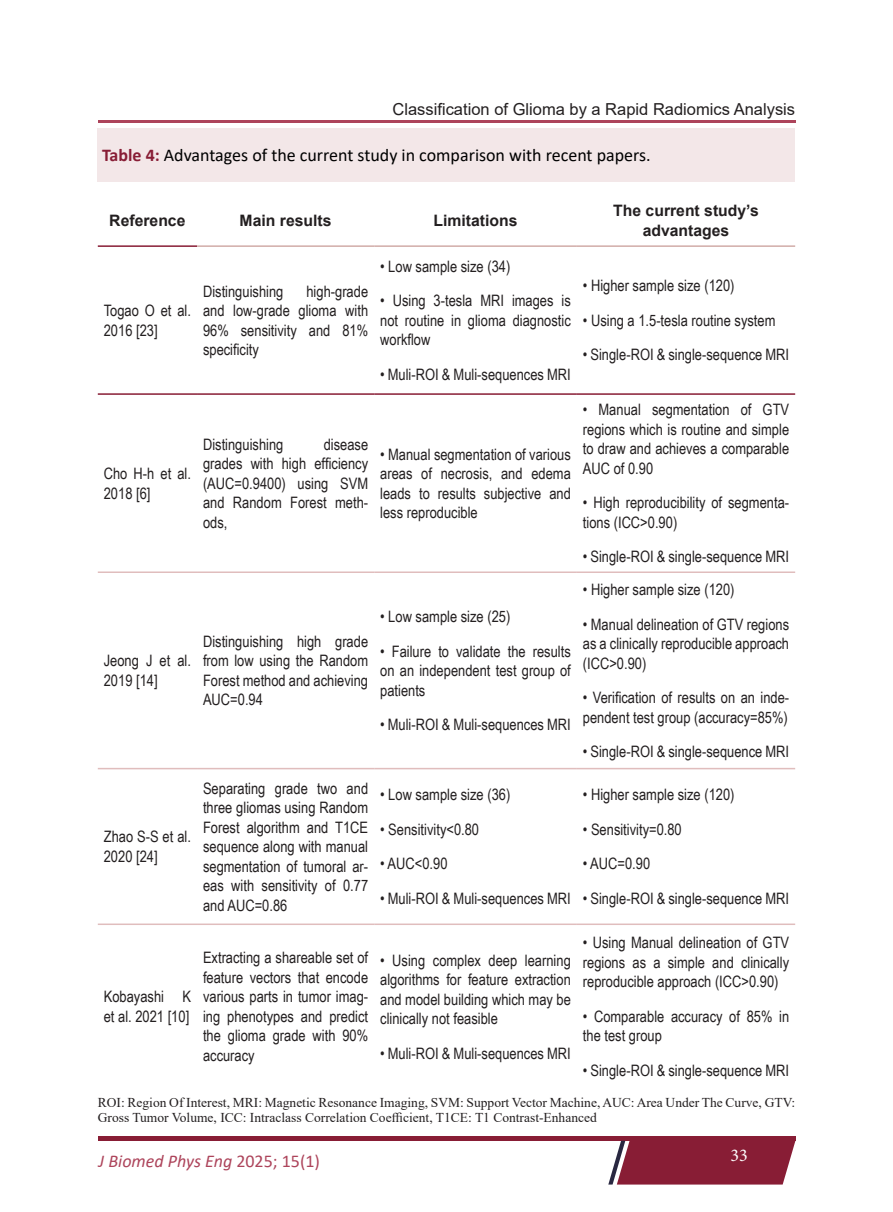
<style>
.page{position:relative;width:893px;height:1212px;background:#fff}
.page>*{position:absolute;margin:0;border:0;box-sizing:border-box;transform-origin:0 0}
.Figure{font:18px "Calibri";color:#000}
.t1{font:italic 18px "Calibri";color:#ad445b}
.t2{font:18px "Minion Pro";color:#fff}
.Running_Title{font:16.5px "Arial";color:#231f20}
.t3{font:15.75px/19.5px "Arial Narrow";color:#231f20;text-align:justify}
.t4{font:700 15.75px/19.5px "Arial";color:#231f20;text-align:center}
.t5{font:13.5px/15px "Times New Roman";color:#231f20}
.s1{font-weight:700;color:#881d35}
.s2{font-style:normal}
</style>
<div class="page">
<div style="left:98px;top:1136px;width:697px;height:5px;background:#881d35"></div>
<svg style="left:608px;top:1141px;width:187px;height:43px;background:#903147"></svg>
<hr style="left:98px;top:120px;width:698px;height:2px;background:#ad445b">
<hr style="left:98px;top:571px;width:99px;height:2px;background:#e0bdbd">
<hr style="left:197px;top:571px;width:177px;height:2px;background:#e0bdbd">
<hr style="left:374px;top:571px;width:203px;height:2px;background:#e0bdbd">
<hr style="left:577px;top:571px;width:218px;height:2px;background:#e0bdbd">
<hr style="left:98px;top:768px;width:99px;height:1px;background:#e0bdbd">
<hr style="left:197px;top:768px;width:177px;height:1px;background:#e0bdbd">
<hr style="left:374px;top:768px;width:203px;height:1px;background:#e0bdbd">
<hr style="left:577px;top:768px;width:218px;height:1px;background:#e0bdbd">
<hr style="left:98px;top:923px;width:99px;height:2px;background:#e0bdbd">
<hr style="left:197px;top:923px;width:177px;height:2px;background:#e0bdbd">
<hr style="left:374px;top:923px;width:203px;height:2px;background:#e0bdbd">
<hr style="left:577px;top:923px;width:218px;height:2px;background:#e0bdbd">
<hr style="left:98px;top:245px;width:99px;height:2px;background:#881d35">
<hr style="left:98px;top:393px;width:99px;height:2px;background:#881d35">
<hr style="left:197px;top:393px;width:177px;height:2px;background:#881d35">
<hr style="left:374px;top:393px;width:203px;height:2px;background:#881d35">
<hr style="left:577px;top:393px;width:218px;height:2px;background:#881d35">
<hr style="left:197px;top:245px;width:177px;height:2px;background:#d1aca8">
<hr style="left:374px;top:245px;width:203px;height:2px;background:#d1aca8">
<hr style="left:577px;top:245px;width:218px;height:2px;background:#d1aca8">
<div style="left:98px;top:128px;width:697px;height:53px;background:#f3e7e8"></div>
<p class="Running_Title" style="left:393px;top:98px;width:404px">Classification of Glioma by a Rapid Radiomics Analysis</p>
<p class="Figure" style="left:102px;top:143px;width:550px"><span class="s1">Table 4:</span> Advantages of the current study in comparison with recent papers.</p>
<p class="t4" style="left:109px;top:211px;width:78px">Reference</p>
<p class="t4" style="left:240px;top:211px;width:93px">Main results</p>
<p class="t4" style="left:434px;top:211px;width:86px">Limitations</p>
<p class="t4" style="left:613px;top:201px;width:147px">The current study’s advantages</p>
<p class="t3" style="left:104px;top:300px;width:89px">Togao O et al.<br>2016 [23]</p>
<p class="t3" style="left:104px;top:463px;width:89px">Cho H-h et al.<br>2018 [6]</p>
<p class="t3" style="left:104px;top:650px;width:89px">Jeong J et al.<br>2019 [14]</p>
<p class="t3" style="left:104px;top:826px;width:89px">Zhao S-S et al.<br>2020 [24]</p>
<p class="t3" style="left:203px;top:281px;width:167px;text-indent:103px">high-grade and low-grade glioma with 96% sensitivity and 81% specificity</p>
<p class="t3" style="left:203px;top:281px;width:82px">Distinguishing</p>
<p class="t3" style="left:380px;top:256px;width:132px">• Low sample size (34)</p>
<p class="t3" style="left:380px;top:290px;width:192px">• Using 3-tesla MRI images is not routine in glioma diagnostic workflow</p>
<p class="t3" style="left:380px;top:364px;width:192px">• Muli-ROI &amp; Muli-sequences MRI</p>
<p class="t3" style="left:203px;top:434px;width:167px;text-indent:121px">disease grades with high efficiency (AUC=0.9400) using SVM and Random Forest meth&shy;ods,</p>
<p class="t3" style="left:380px;top:444px;width:192px">• Manual segmentation of various areas of necrosis, and edema leads to results subjective and less reproducible</p>
<p class="t3" style="left:203px;top:434px;width:82px">Distinguishing</p>
<p class="t3" style="left:203px;top:631px;width:167px">Distinguishing high grade from low using the Random Forest method and achieving AUC=0.94</p>
<p class="t3" style="left:380px;top:606px;width:132px">• Low sample size (25)</p>
<p class="t3" style="left:380px;top:641px;width:192px">• Failure to validate the results on an independent test group of patients</p>
<p class="t3" style="left:380px;top:714px;width:192px">• Muli-ROI &amp; Muli-sequences MRI</p>
<p class="t3" style="left:203px;top:778px;width:167px">Separating grade two and three gliomas using Random Forest algorithm and T1CE sequence along with manual segmentation of tumoral ar&shy;eas with sensitivity of 0.77 and AUC=0.86</p>
<p class="t3" style="left:380px;top:784px;width:132px">• Low sample size (36)</p>
<p class="t3" style="left:380px;top:819px;width:100px">• Sensitivity&lt;0.80</p>
<p class="t3" style="left:380px;top:853px;width:69px">• AUC&lt;0.90</p>
<p class="t3" style="left:380px;top:888px;width:192px">• Muli-ROI &amp; Muli-sequences MRI</p>
<p class="t3" style="left:583px;top:275px;width:153px">• Higher sample size (120)</p>
<p class="t3" style="left:583px;top:310px;width:194px">• Using a 1.5-tesla routine system</p>
<p class="t3" style="left:583px;top:344px;width:208px">• Single-ROI &amp; single-sequence MRI</p>
<p class="t3" style="left:583px;top:399px;width:208px">• Manual segmentation of GTV regions which is routine and simple to draw and achieves a comparable AUC of 0.90</p>
<p class="t3" style="left:583px;top:492px;width:208px">• High reproducibility of segmenta&shy;tions (ICC&gt;0.90)</p>
<p class="t3" style="left:583px;top:546px;width:208px">• Single-ROI &amp; single-sequence MRI</p>
<p class="t3" style="left:583px;top:579px;width:153px">• Higher sample size (120)</p>
<p class="t3" style="left:583px;top:614px;width:208px">• Manual delineation of GTV regions as a clinically reproducible approach (ICC&gt;0.90)</p>
<p class="t3" style="left:583px;top:687px;width:208px">• Verification of results on an inde&shy;pendent test group (accuracy=85%)</p>
<p class="t3" style="left:583px;top:741px;width:208px">• Single-ROI &amp; single-sequence MRI</p>
<p class="t3" style="left:583px;top:784px;width:153px">• Higher sample size (120)</p>
<p class="t3" style="left:583px;top:819px;width:100px">• Sensitivity=0.80</p>
<p class="t3" style="left:583px;top:853px;width:69px">• AUC=0.90</p>
<p class="t3" style="left:583px;top:888px;width:208px">• Single-ROI &amp; single-sequence MRI</p>
<p class="t3" style="left:583px;top:932px;width:208px">• Using Manual delineation of GTV regions as a simple and clinically reproducible approach (ICC&gt;0.90)</p>
<p class="t3" style="left:583px;top:1006px;width:208px">• Comparable accuracy of 85% in the test group</p>
<p class="t3" style="left:583px;top:1060px;width:208px">• Single-ROI &amp; single-sequence MRI</p>
<p class="t5" style="left:98px;top:1094px;width:699px">ROI: Region Of Interest, MRI: Magnetic Resonance Imaging, SVM: Support Vector Machine, AUC: Area Under The Curve, GTV:<br>Gross Tumor Volume, ICC: Intraclass Correlation Coefficient, T1CE: T1 Contrast-Enhanced</p>
<p class="t3" style="left:203px;top:947px;width:167px">Extracting a shareable set of feature vectors that encode various parts in tumor imag&shy;ing phenotypes and predict the glioma grade with 90% accuracy</p>
<p class="t3" style="left:380px;top:950px;width:192px">• Using complex deep learning algorithms for feature extraction and model building which may be clinically not feasible</p>
<p class="t3" style="left:104px;top:986px;width:89px">Kobayashi K et al. 2021 [10]</p>
<p class="t3" style="left:380px;top:1043px;width:192px">• Muli-ROI &amp; Muli-sequences MRI</p>
<p class="t1" style="left:99px;top:1148px;width:223px">J Biomed Phys Eng <span class="s2">2025; 15(1)</span></p>
<p class="t2" style="left:730px;top:1143px;width:19px">33</p>
</div>
